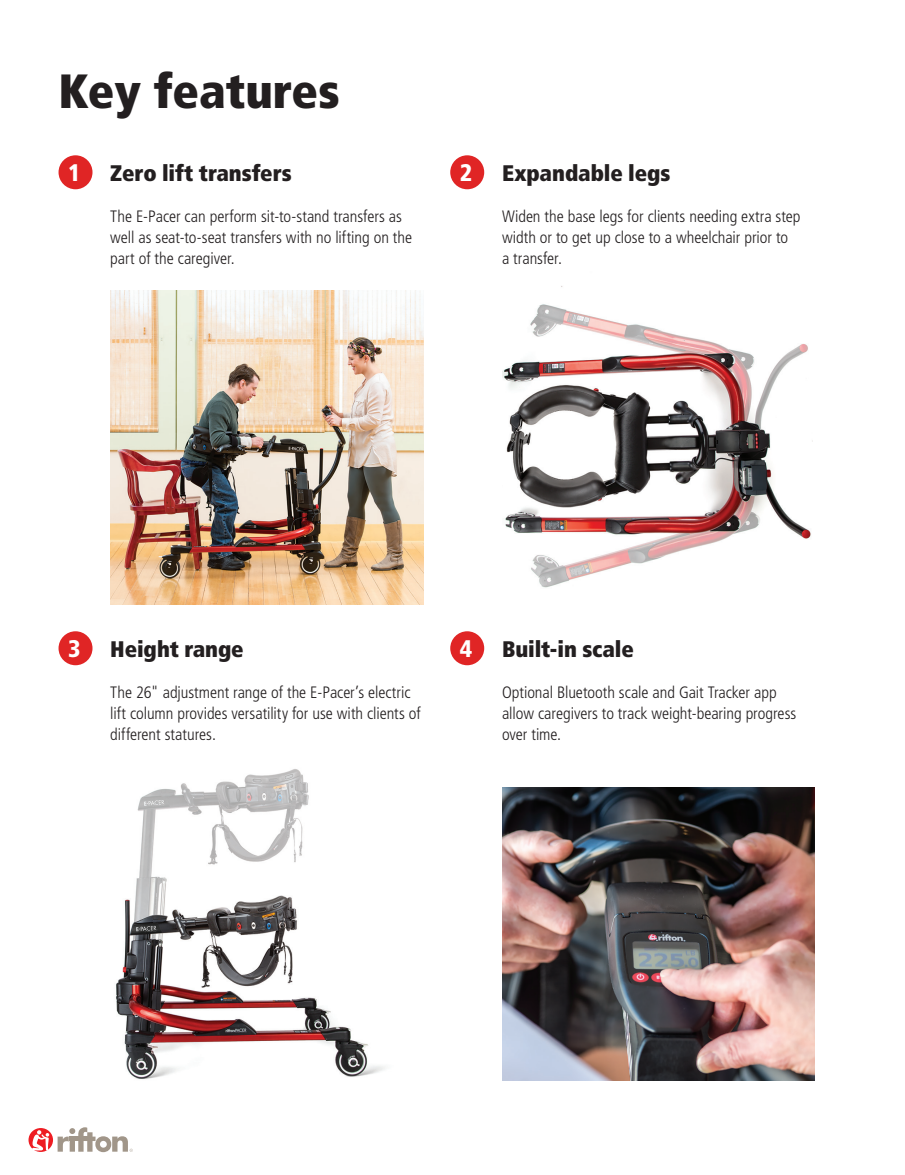
<style>
.page{position:relative;width:905px;height:1175px;background:#fff}
.page>*{position:absolute;margin:0;border:0;box-sizing:border-box;transform-origin:0 0}
.B_Head_Page_Headline{font:900 condensed 48px "Frutiger LT Std";color:#231f20}
._1_2_3{font:900 condensed 24px "Frutiger LT Std";color:#fff}
.D_head{font:900 condensed 22.5px "Frutiger LT Std";letter-spacing:-.005em;color:#231f20}
.Text_Features___Benefits{font:300 condensed 16.5px/21px "Frutiger LT Std";letter-spacing:-.005em;color:#231f20}
</style>
<div class="page">
<div style="left:29px;top:1128px;width:24px;height:23px;background:#ee1d23;border-radius:50%"></div>
<svg style="left:58px;top:1127px;width:75px;height:25px"></svg>
<svg style="left:32px;top:1130px;width:17px;height:20px"></svg>
<img style="left:110px;top:291px;width:313px;height:313px">
<img style="left:502px;top:286px;width:309px;height:302px">
<img style="left:502px;top:787px;width:313px;height:293px">
<div style="left:59px;top:155px;width:33px;height:34px;background:#e02525;border-radius:50%"></div>
<div style="left:59px;top:631px;width:33px;height:34px;background:#e02525;border-radius:50%"></div>
<div style="left:450px;top:155px;width:34px;height:34px;background:#e02525;border-radius:50%"></div>
<div style="left:450px;top:631px;width:34px;height:34px;background:#e02525;border-radius:50%"></div>
<img style="left:116px;top:769px;width:269px;height:310px">
<p class="B_Head_Page_Headline" style="left:59px;top:62px;width:282px">Key features</p>
<p class="_1_2_3" style="left:68px;top:158px;width:14px">1</p>
<p class="D_head" style="left:110px;top:160px;width:183px">Zero lift transfers</p>
<p class="Text_Features___Benefits" style="left:110px;top:206px;width:303px">The E-Pacer can perform sit-to-stand transfers as well as seat-to-seat transfers with no lifting on the part of the caregiver.</p>
<p class="_1_2_3" style="left:460px;top:158px;width:14px">2</p>
<p class="D_head" style="left:502px;top:160px;width:170px">Expandable legs</p>
<p class="Text_Features___Benefits" style="left:502px;top:206px;width:300px">Widen the base legs for clients needing extra step width or to get up close to a wheelchair prior to<br>a transfer.</p>
<p class="_1_2_3" style="left:68px;top:634px;width:14px">3</p>
<p class="D_head" style="left:110px;top:635px;width:135px">Height range</p>
<p class="Text_Features___Benefits" style="left:110px;top:682px;width:312px">The 26" adjustment range of the E-Pacer’s electric lift column provides versatility for use with clients of different statures.</p>
<p class="_1_2_3" style="left:460px;top:634px;width:14px">4</p>
<p class="D_head" style="left:502px;top:635px;width:133px">Built-in scale</p>
<p class="Text_Features___Benefits" style="left:502px;top:682px;width:296px">Optional Bluetooth scale and Gait Tracker app allow caregivers to track weight-bearing progress over time.</p>
</div>
